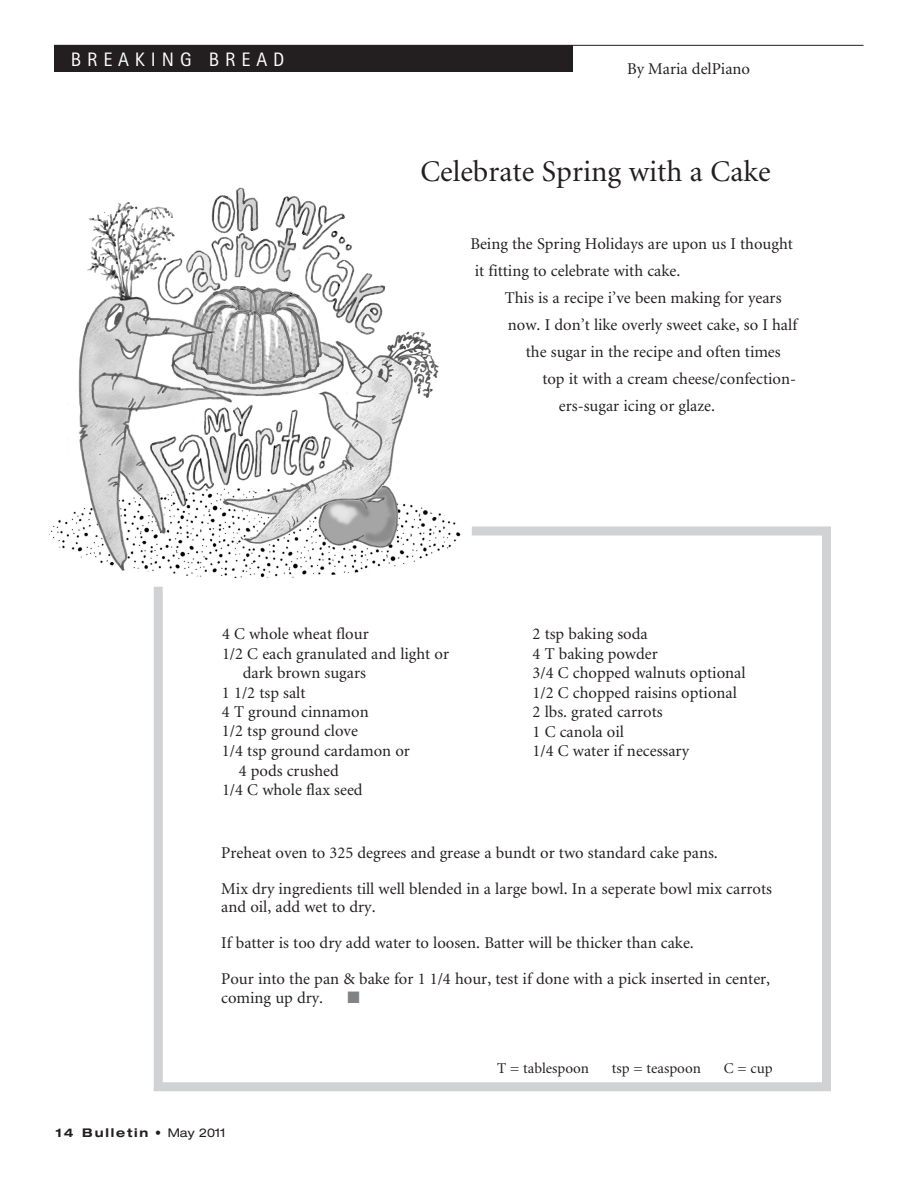
<style>
.page{position:relative;width:918px;height:1188px;background:#fff}
.page>*{position:absolute;margin:0;border:0;box-sizing:border-box;transform-origin:0 0}
.t1{font:30px "Minion";color:#231f20}
.t2{font:19.5px "Agfa Rotis Sans Serif";letter-spacing:.3em;color:#fff}
.t3{font:16.5px/19.5px "Minion";color:#231f20}
.t4{font:16.5px "Zapf Dingbats";color:#808285}
.t5{font:15px "Minion";color:#231f20}
.t6{font:700 expanded 12px "Helvetica Neue";letter-spacing:.15em;color:#231f20}
.s1{font-weight:400}
</style>
<div class="page">
<hr style="left:54px;top:45px;width:810px;height:1px;background:#231f20">
<div style="left:154px;top:526px;width:677px;height:565px;border:9px solid #d1d2d4"></div>
<div style="left:54px;top:45px;width:519px;height:27px;background:#231f20"></div>
<img style="left:49px;top:187px;width:422px;height:399px">
<p class="t2" style="left:71px;top:48px;width:215px">BREAKING BREAD</p>
<p class="t3" style="left:627px;top:59px;width:125px">By Maria delPiano</p>
<h1 class="t1" style="left:420px;top:157px;width:352px">Celebrate Spring with a Cake</h1>
<p class="t3" style="left:470px;top:230px;width:324px;line-height:27px">Being the Spring Holidays are upon us I thought it fitting to celebrate with cake.</p>
<p class="t3" style="left:505px;top:288px;width:278px">This is a recipe i’ve been making for years</p>
<p class="t3" style="left:508px;top:315px;width:291px">now. I don’t like overly sweet cake, so I half</p>
<p class="t3" style="left:526px;top:342px;width:256px">the sugar in the recipe and often times</p>
<p class="t3" style="left:542px;top:369px;width:255px">top it with a cream cheese/confection-</p>
<p class="t3" style="left:559px;top:396px;width:158px">ers-sugar icing or glaze.</p>
<p class="t3" style="left:222px;top:625px;width:148px">4 C whole wheat flour</p>
<p class="t3" style="left:222px;top:644px;width:229px">1/2 C each granulated and light or</p>
<p class="t3" style="left:243px;top:664px;width:125px">dark brown sugars</p>
<p class="t3" style="left:222px;top:683px;width:85px">1 1/2 tsp salt</p>
<p class="t3" style="left:222px;top:703px;width:148px">4 T ground cinnamon</p>
<p class="t3" style="left:222px;top:722px;width:138px">1/2 tsp ground clove</p>
<p class="t3" style="left:222px;top:742px;width:189px">1/4 tsp ground cardamon or</p>
<p class="t3" style="left:239px;top:761px;width:102px">4 pods crushed</p>
<p class="t3" style="left:222px;top:781px;width:142px">1/4 C whole flax seed</p>
<p class="t3" style="left:533px;top:625px;width:214px">2 tsp baking soda<br>4 T baking powder<br>3/4 C chopped walnuts optional<br>1/2 C chopped raisins optional<br>2 lbs. grated carrots<br>1 C canola oil<br>1/4 C water if necessary</p>
<p class="t3" style="left:221px;top:835px;width:552px;line-height:36px">Preheat oven to 325 degrees and grease a bundt or two standard cake pans.<br>Mix dry ingredients till well blended in a large bowl. In a seperate bowl mix carrots</p>
<p class="t3" style="left:221px;top:889px;width:551px;line-height:36px">and oil, add wet to dry.<br>If batter is too dry add water to loosen. Batter will be thicker than cake.<br>Pour into the pan &amp; bake for 1 1/4 hour, test if done with a pick inserted in center,</p>
<p class="t3" style="left:221px;top:989px;width:104px">coming up dry.</p>
<p class="t4" style="left:348px;top:990px;width:14px">■</p>
<p class="t6" style="left:56px;top:1125px;width:172px">14 Bulletin • <span class="s1">May 2011</span></p>
<p class="t5" style="left:497px;top:1060px;width:93px">T = tablespoon</p>
<p class="t5" style="left:612px;top:1060px;width:91px">tsp = teaspoon</p>
<p class="t5" style="left:724px;top:1060px;width:51px">C = cup</p>
</div>
